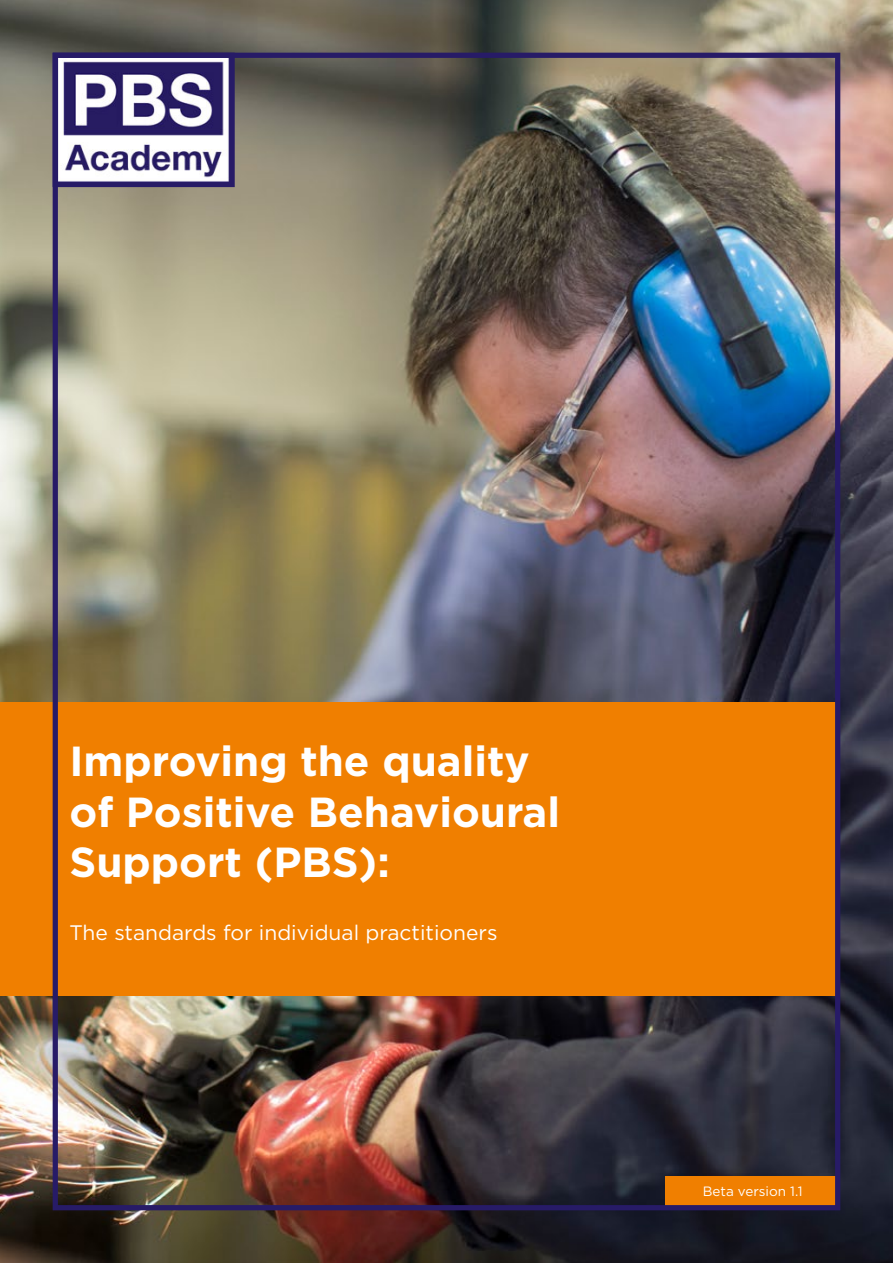
<style>
.page{position:relative;width:893px;height:1263px;background:#fff}
.page>*{position:absolute;margin:0;border:0;box-sizing:border-box;transform-origin:0 0}
.t1{font:700 42px/50.4px "Gotham";color:#fff}
.t2{font:21px "Gotham";color:#fff}
.t3{font:13.5px "Gotham";color:#fff}
</style>
<div class="page">
<img style="left:0;top:0;width:893px;height:1263px">
<img style="left:59px;top:59px;width:170px;height:122px">
<div style="left:0;top:703px;width:840px;height:293px;background:#f07f00"></div>
<div style="left:665px;top:1176px;width:175px;height:29px;background:#f07f00"></div>
<div style="left:53px;top:53px;width:787px;height:1157px;border:5px solid #271b67"></div>
<div style="left:53px;top:53px;width:182px;height:134px;border:5px solid #271b67"></div>
<p class="t1" style="left:69px;top:736px;width:492px">Improving the quality of Positive Behavioural<br>Support (PBS):</p>
<p class="t2" style="left:69px;top:919px;width:430px">The standards for individual practitioners</p>
<p class="t3" style="left:703px;top:1183px;width:101px">Beta version 1.1</p>
</div>
